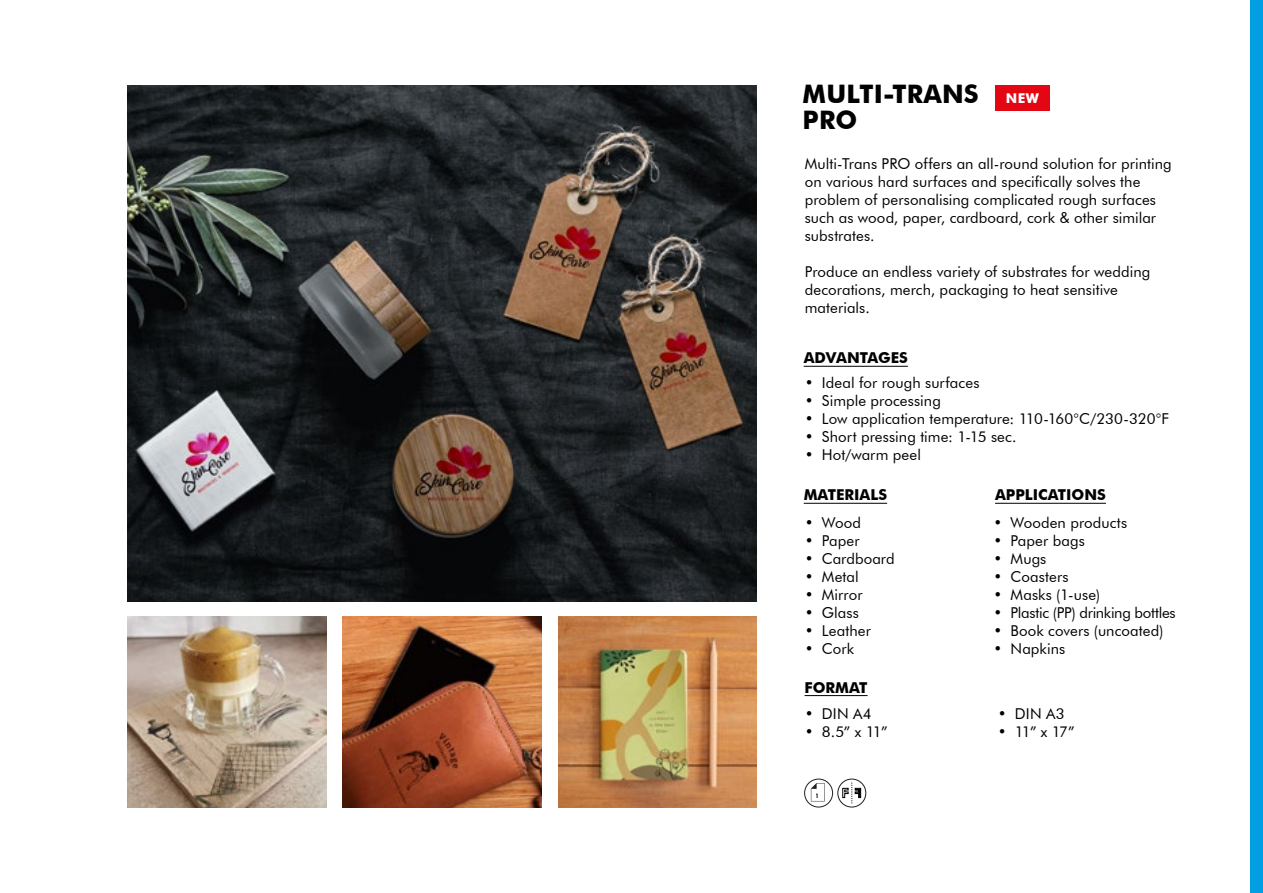
<style>
.page{position:relative;width:1263px;height:893px;background:#fff}
.page>*{position:absolute;margin:0;border:0;box-sizing:border-box;transform-origin:0 0}
.t1{font:700 25.5px/25.5px "Futura BT";letter-spacing:.01em;color:#000}
.t2{font:15px/18px "Futura BT";letter-spacing:.005em;color:#000}
.t3{font:700 15px "Futura BT";color:#000}
.t4{font:15px "Futura BT";letter-spacing:-.02em;color:#000}
.t5{font:700 13.5px "Futura BT";color:#fff}
.t6{font:700 9.6px "Myriad Arabic";color:#231f20}
</style>
<div class="page">
<div style="left:1250px;top:0;width:13px;height:893px;background:#009fe3"></div>
<hr style="left:804px;top:366px;width:104px;height:1px;background:#000">
<img style="left:128px;top:85px;width:629px;height:517px">
<img style="left:343px;top:617px;width:199px;height:191px">
<img style="left:558px;top:617px;width:199px;height:191px">
<img style="left:128px;top:617px;width:198px;height:191px">
<hr style="left:804px;top:695px;width:63px;height:1px;background:#000">
<hr style="left:804px;top:503px;width:83px;height:1px;background:#000">
<hr style="left:995px;top:503px;width:111px;height:1px;background:#000">
<div style="left:804px;top:779px;width:29px;height:28px;border:1px solid #231f20;border-radius:50%"></div>
<svg style="left:811px;top:783px;width:14px;height:18px"></svg>
<div style="left:837px;top:779px;width:29px;height:28px;border:1px solid #231f20;border-radius:50%"></div>
<div style="left:995px;top:85px;width:55px;height:26px;background:#e30613"></div>
<svg style="left:842px;top:783px;width:19px;height:20px"></svg>
<h1 class="t1" style="left:803px;top:81px;width:178px">MULTI-TRANS<br>PRO</h1>
<p class="t2" style="left:805px;top:154px;width:368px">Multi-Trans PRO offers an all-round solution for printing on various hard surfaces and specifically solves the problem of personalising complicated rough surfaces such as wood, paper, cardboard, cork &amp; other similar substrates.</p>
<p class="t2" style="left:805px;top:262px;width:347px">Produce an endless variety of substrates for wedding decorations, merch, packaging to heat sensitive materials.</p>
<p class="t5" style="left:1006px;top:90px;width:34px">NEW</p>
<p class="t3" style="left:804px;top:349px;width:106px">ADVANTAGES</p>
<p class="t2" style="left:805px;top:373px;width:176px">• Ideal for rough surfaces</p>
<p class="t2" style="left:805px;top:391px;width:138px">• Simple processing</p>
<p class="t2" style="left:805px;top:409px;width:366px">• Low application temperature: 110-160°C/230-320°F</p>
<p class="t2" style="left:805px;top:427px;width:213px">• Short pressing time: 1-15 sec.</p>
<p class="t2" style="left:805px;top:445px;width:118px">• Hot/warm peel</p>
<p class="t3" style="left:804px;top:486px;width:85px">MATERIALS</p>
<p class="t3" style="left:995px;top:486px;width:112px">APPLICATIONS</p>
<p class="t2" style="left:805px;top:513px;width:58px">• Wood</p>
<p class="t2" style="left:805px;top:531px;width:56px">• Paper</p>
<p class="t2" style="left:805px;top:549px;width:91px">• Cardboard</p>
<p class="t2" style="left:805px;top:567px;width:55px">• Metal</p>
<p class="t2" style="left:805px;top:585px;width:59px">• Mirror</p>
<p class="t2" style="left:805px;top:603px;width:56px">• Glass</p>
<p class="t2" style="left:805px;top:621px;width:68px">• Leather</p>
<p class="t2" style="left:805px;top:639px;width:51px">• Cork</p>
<p class="t3" style="left:804px;top:678px;width:65px">FORMAT</p>
<p class="t2" style="left:805px;top:704px;width:68px">• DIN A4</p>
<p class="t2" style="left:805px;top:722px;width:84px">• 8.5” x 11”</p>
<p class="t6" style="left:816px;top:789px;width:5px">1</p>
<p class="t2" style="left:993px;top:513px;width:135px">• Wooden products</p>
<p class="t2" style="left:993px;top:531px;width:93px">• Paper bags</p>
<p class="t2" style="left:993px;top:549px;width:54px">• Mugs</p>
<p class="t2" style="left:993px;top:567px;width:77px">• Coasters</p>
<p class="t2" style="left:993px;top:585px;width:108px">• Masks (1-use)</p>
<p class="t4" style="left:993px;top:603px;width:184px">• Plastic (PP) drinking bottles</p>
<p class="t2" style="left:993px;top:621px;width:172px">• Book covers (uncoated)</p>
<p class="t2" style="left:993px;top:639px;width:73px">• Napkins</p>
<p class="t2" style="left:998px;top:704px;width:68px">• DIN A3</p>
<p class="t2" style="left:998px;top:722px;width:79px">• 11” x 17”</p>
</div>
